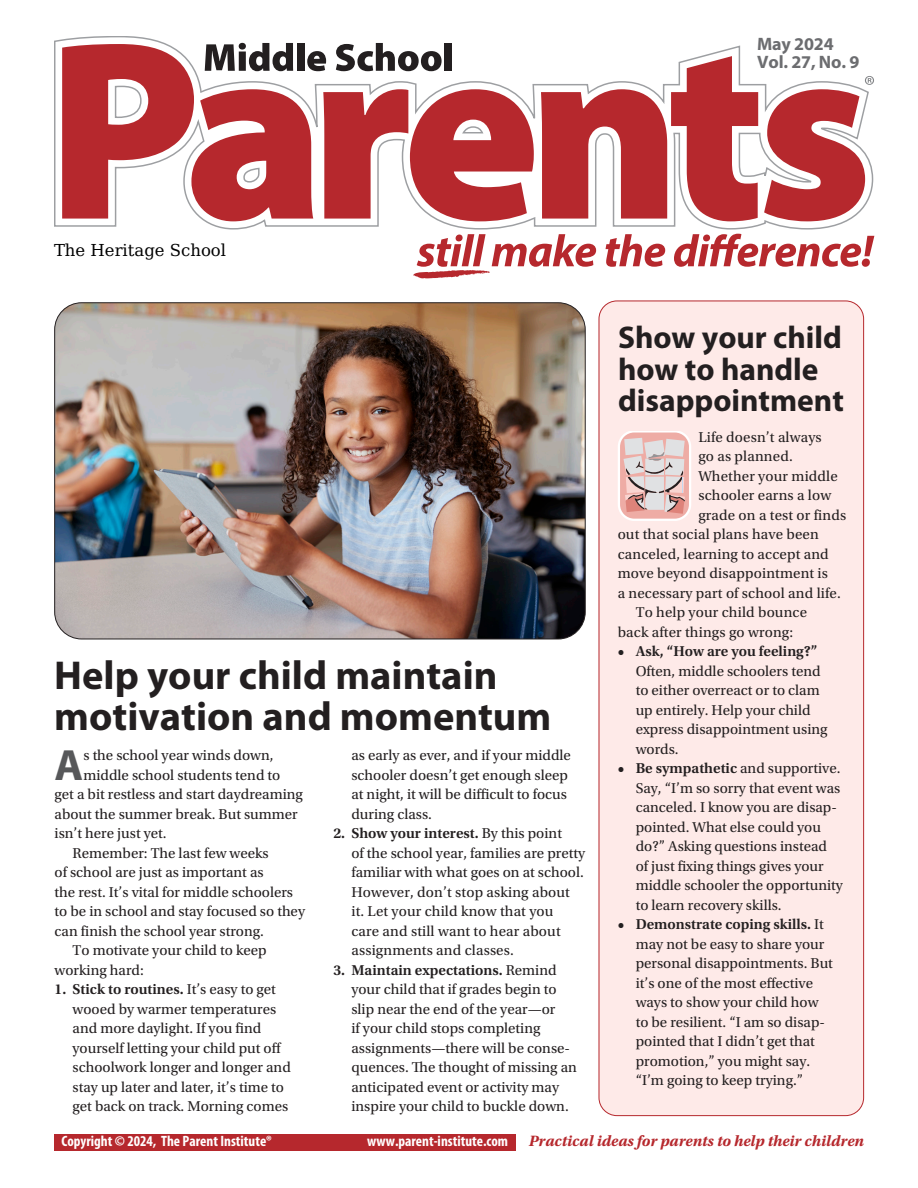
<style>
.page{position:relative;width:918px;height:1188px;background:#fff}
.page>*{position:absolute;margin:0;border:0;box-sizing:border-box;transform-origin:0 0}
.t1{font:700 43.95px "Myriad Pro";color:#57585a}
.t2{font:700 40.5px/40.5px "Myriad Pro";color:#231f20}
.t3{font:700 31.5px/31.5px "Myriad Pro";color:#231f20}
.t4{font:700 18px/18px "Myriad Pro";letter-spacing:-.01em;color:#6c6d70}
.t5{font:16.5px "DejaVu Math Te X Gyre";color:#000}
.t6{font:italic 700 15.75px "Utopia Std";color:#b6282d}
.t7{font:15px/19.5px "Utopia Std";color:#231f20}
.t8{font:700 condensed 15px "Myriad Pro";color:#fff}
.t9{font:600 15px "Utopia Std";color:#231f20}
.s1{font-weight:600}
</style>
<div class="page">
<svg style="left:54px;top:36px;width:794px;height:194px"></svg>
<svg style="left:606px;top:234px;width:59px;height:33px"></svg>
<svg style="left:674px;top:234px;width:200px;height:33px"></svg>
<svg style="left:62px;top:43px;width:472px;height:178px"></svg>
<div style="left:445px;top:43px;width:7px;height:28px;background:#231f20"></div>
<svg style="left:413px;top:234px;width:183px;height:44px"></svg>
<svg style="left:764px;top:76px;width:110px;height:145px"></svg>
<div style="left:599px;top:301px;width:265px;height:815px;background:#feeae8;border-radius:18px"></div>
<svg style="left:618px;top:431px;width:73px;height:90px"></svg>
<div style="left:54px;top:1134px;width:462px;height:16px;background:#b6282d"></div>
<img style="left:55px;top:304px;width:529px;height:335px">
<p class="t4" style="left:757px;top:34px;width:104px">May 2024<br>Vol. 27, No. 9</p>
<p class="t5" style="left:54px;top:243px;width:174px">The Heritage School</p>
<h2 class="t2" style="left:54px;top:654px;width:499px">Help your child maintain motivation and momentum</h2>
<h1 class="t1" style="left:55px;top:736px;width:30px">A</h1>
<p class="t7" style="left:83px;top:746px;width:192px">s the school year winds down,</p>
<p class="t7" style="left:83px;top:765px;width:198px">middle school students tend to</p>
<p class="t7" style="left:55px;top:785px;width:250px">get a bit restless and start daydreaming</p>
<p class="t7" style="left:55px;top:804px;width:245px">about the summer break. But summer</p>
<p class="t7" style="left:55px;top:824px;width:114px">isn’t here just yet.</p>
<p class="t7" style="left:73px;top:843px;width:198px">Remember: The last few weeks</p>
<p class="t7" style="left:55px;top:863px;width:211px">of school are just as important as</p>
<p class="t7" style="left:55px;top:882px;width:240px">the rest. It’s vital for middle schoolers</p>
<p class="t7" style="left:55px;top:902px;width:252px">to be in school and stay focused so they</p>
<p class="t7" style="left:55px;top:921px;width:211px">can finish the school year strong.</p>
<p class="t7" style="left:73px;top:941px;width:196px">To motivate your child to keep</p>
<p class="t7" style="left:55px;top:960px;width:91px">working hard:</p>
<p class="t7" style="left:73px;top:980px;width:220px;text-indent:-18px"><span class="s1">1. Stick to routines.</span> It’s easy to get wooed by warmer temperatures and more daylight. If you find yourself letting your child put off schoolwork longer and longer and stay up later and later, it’s time to get back on track. Morning comes</p>
<p class="t7" style="left:351px;top:746px;width:221px">as early as ever, and if your middle schooler doesn’t get enough sleep at night, it will be difficult to focus during class.</p>
<p class="t7" style="left:351px;top:824px;width:235px;text-indent:-18px"><span class="s1">2. Show your interest.</span> By this point<br>of the school year, families are pretty familiar with what goes on at school.<br>However, don’t stop asking about it. Let your child know that you<br>care and still want to hear about assignments and classes.</p>
<p class="t7" style="left:351px;top:960px;width:227px;text-indent:-18px"><span class="s1">3. Maintain expectations.</span> Remind your child that if grades begin to slip near the end of the year—or<br>if your child stops completing assignments—there will be conse&shy;quences. The thought of missing an anticipated event or activity may inspire your child to buckle down.</p>
<h3 class="t3" style="left:618px;top:321px;width:227px">Show your child how to handle disappointment</h3>
<p class="t7" style="left:698px;top:428px;width:125px">Life doesn’t always</p>
<p class="t7" style="left:698px;top:447px;width:96px">go as planned.</p>
<p class="t7" style="left:698px;top:467px;width:141px">Whether your middle</p>
<p class="t7" style="left:698px;top:486px;width:134px">schooler earns a low</p>
<p class="t7" style="left:698px;top:506px;width:149px">grade on a test or finds</p>
<p class="t7" style="left:618px;top:525px;width:203px">out that social plans have been</p>
<p class="t7" style="left:618px;top:545px;width:213px">canceled, learning to accept and</p>
<p class="t7" style="left:618px;top:564px;width:212px">move beyond disappointment is</p>
<p class="t7" style="left:618px;top:584px;width:225px">a necessary part of school and life.</p>
<p class="t7" style="left:636px;top:603px;width:173px">To help your child bounce</p>
<p class="t7" style="left:618px;top:623px;width:177px">back after things go wrong:</p>
<p class="t9" style="left:618px;top:643px;width:201px">• Ask, “How are you feeling?”</p>
<p class="t7" style="left:636px;top:662px;width:193px">Often, middle schoolers tend to either overreact or to clam up entirely. Help your child express disappointment using words.</p>
<p class="t7" style="left:636px;top:759px;width:209px;text-indent:-18px"><span class="s1">• Be sympathetic</span> and supportive.<br>Say, “I’m so sorry that event was canceled. I know you are disap&shy;pointed. What else could you do?” Asking questions instead of just fixing things gives your middle schooler the opportunity to learn recovery skills.</p>
<p class="t7" style="left:636px;top:915px;width:199px;text-indent:-18px"><span class="s1">• Demonstrate coping skills.</span> It may not be easy to share your personal disappointments. But it’s one of the most effective ways to show your child how to be resilient. “I am so disap&shy;pointed that I didn’t get that promotion,” you might say. “I’m going to keep trying.”</p>
<p class="t8" style="left:62px;top:1132px;width:212px">Copyright © 2024, The Parent Institute®</p>
<p class="t8" style="left:367px;top:1132px;width:142px">www.parent-institute.com</p>
<p class="t6" style="left:529px;top:1132px;width:337px">Practical ideas for parents to help their children</p>
</div>
